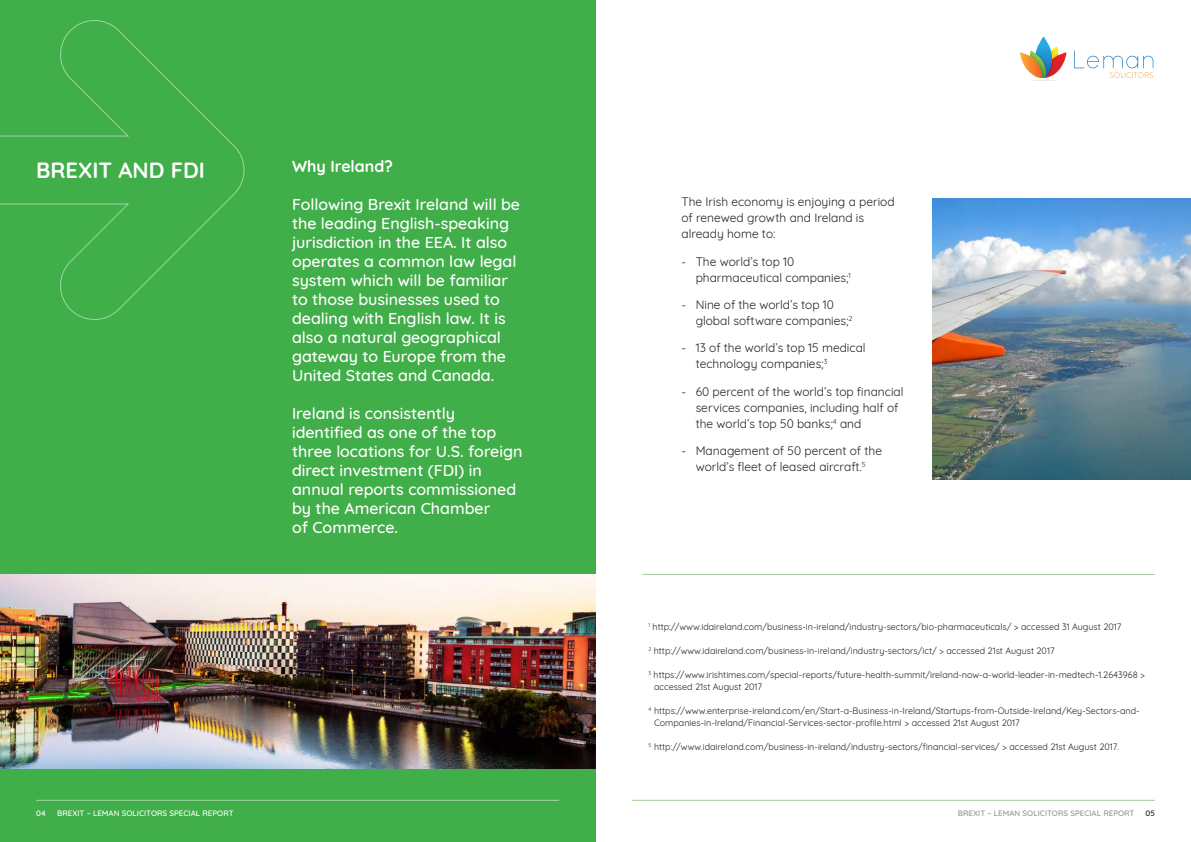
<style>
.page{position:relative;width:1191px;height:842px;background:#fff}
.page>*{position:absolute;margin:0;border:0;box-sizing:border-box;transform-origin:0 0}
.t1{font:700 22px "Quicksand";color:#fff}
.t2{font:500 16px/19px "Quicksand";color:#fff}
.t3{font:700 16px "Quicksand";color:#fff}
.t4{font:12px/16px "Quicksand";color:#231f20}
.t5{font:9px/12px "Quicksand";color:#231f20}
.t6{font:500 8px "Quicksand";color:#fff}
.t7{font:500 8px "Quicksand";color:#939598}
.t8{font:500 8px "Quicksand";color:#231f20}
</style>
<div class="page">
<div style="left:0;top:0;width:595px;height:842px;background:#40ae49"></div>
<hr style="left:642px;top:574px;width:513px;height:1px;background:#a3cf9a">
<img style="left:0;top:574px;width:595px;height:194px">
<img style="left:932px;top:198px;width:259px;height:281px">
<hr style="left:36px;top:800px;width:523px;height:1px;background:#fff">
<hr style="left:632px;top:800px;width:523px;height:1px;background:#a3cf9a">
<svg style="left:0;top:20px;width:244px;height:300px"></svg>
<svg style="left:1074px;top:50px;width:79px;height:28px"></svg>
<svg style="left:1020px;top:37px;width:46px;height:44px"></svg>
<h1 class="t1" style="left:36px;top:152px;width:170px">BREXIT AND FDI</h1>
<h2 class="t3" style="left:292px;top:153px;width:102px">Why Ireland?</h2>
<p class="t2" style="left:292px;top:193px;width:229px">Following Brexit Ireland will be the leading English-speaking jurisdiction in the EEA. It also operates a common law legal system which will be familiar to those businesses used to dealing with English law. It is also a natural geographical gateway to Europe from the<br>United States and Canada.</p>
<h2 class="t2" style="left:292px;top:402px;width:232px">Ireland is consistently identified as one of the top three locations for U.S. foreign direct investment (FDI) in annual reports commissioned by the American Chamber<br>of Commerce.</h2>
<h3 class="t4" style="left:681px;top:193px;width:215px">The Irish economy is enjoying a period of renewed growth and Ireland is already home to:</h3>
<h3 class="t4" style="left:695px;top:252px;width:157px;text-indent:-14px">- The world’s top 10 pharmaceutical companies;<sup>1</sup></h3>
<h3 class="t4" style="left:695px;top:295px;width:158px;text-indent:-14px">- Nine of the world’s top 10 global software companies;<sup>2</sup></h3>
<h3 class="t4" style="left:695px;top:339px;width:171px;text-indent:-14px">- 13 of the world’s top 15 medical technology companies;<sup>3</sup></h3>
<h3 class="t4" style="left:695px;top:382px;width:209px;text-indent:-14px">- 60 percent of the world’s top financial services companies, including half of the world’s top 50 banks;<sup>4</sup> and</h3>
<h3 class="t4" style="left:681px;top:441px;width:202px;text-align:center">- Management of 50 percent of the world’s fleet of leased aircraft.<sup>5</sup></h3>
<p class="t5" style="left:648px;top:620px;width:474px"><sup>1</sup> http://www.idaireland.com/business-in-ireland/industry-sectors/bio-pharmaceuticals/ &gt; accessed 31 August 2017</p>
<p class="t5" style="left:648px;top:644px;width:408px"><sup>2</sup> http://www.idaireland.com/business-in-ireland/industry-sectors/ict/ &gt; accessed 21st August 2017</p>
<p class="t5" style="left:654px;top:668px;width:492px;text-indent:-6px"><sup>3</sup> https://www.irishtimes.com/special-reports/future-health-summit/ireland-now-a-world-leader-in-medtech-1.2643968 &gt; accessed 21st August 2017</p>
<p class="t5" style="left:654px;top:704px;width:487px;text-indent:-6px"><sup>4</sup> https://www.enterprise-ireland.com/en/Start-a-Business-in-Ireland/Startups-from-Outside-Ireland/Key-Sectors-and-<br>Companies-in-Ireland/Financial-Services-sector-profile.html &gt; accessed 21st August 2017</p>
<p class="t5" style="left:648px;top:740px;width:472px"><sup>5</sup> http://www.idaireland.com/business-in-ireland/industry-sectors/financial-services/ &gt; accessed 21st August 2017.</p>
<p class="t6" style="left:36px;top:807px;width:12px">04</p>
<p class="t6" style="left:57px;top:807px;width:178px">BREXIT – LEMAN SOLICITORS SPECIAL REPORT</p>
<p class="t7" style="left:958px;top:807px;width:178px">BREXIT – LEMAN SOLICITORS SPECIAL REPORT</p>
<p class="t8" style="left:1145px;top:807px;width:11px">05</p>
</div>
